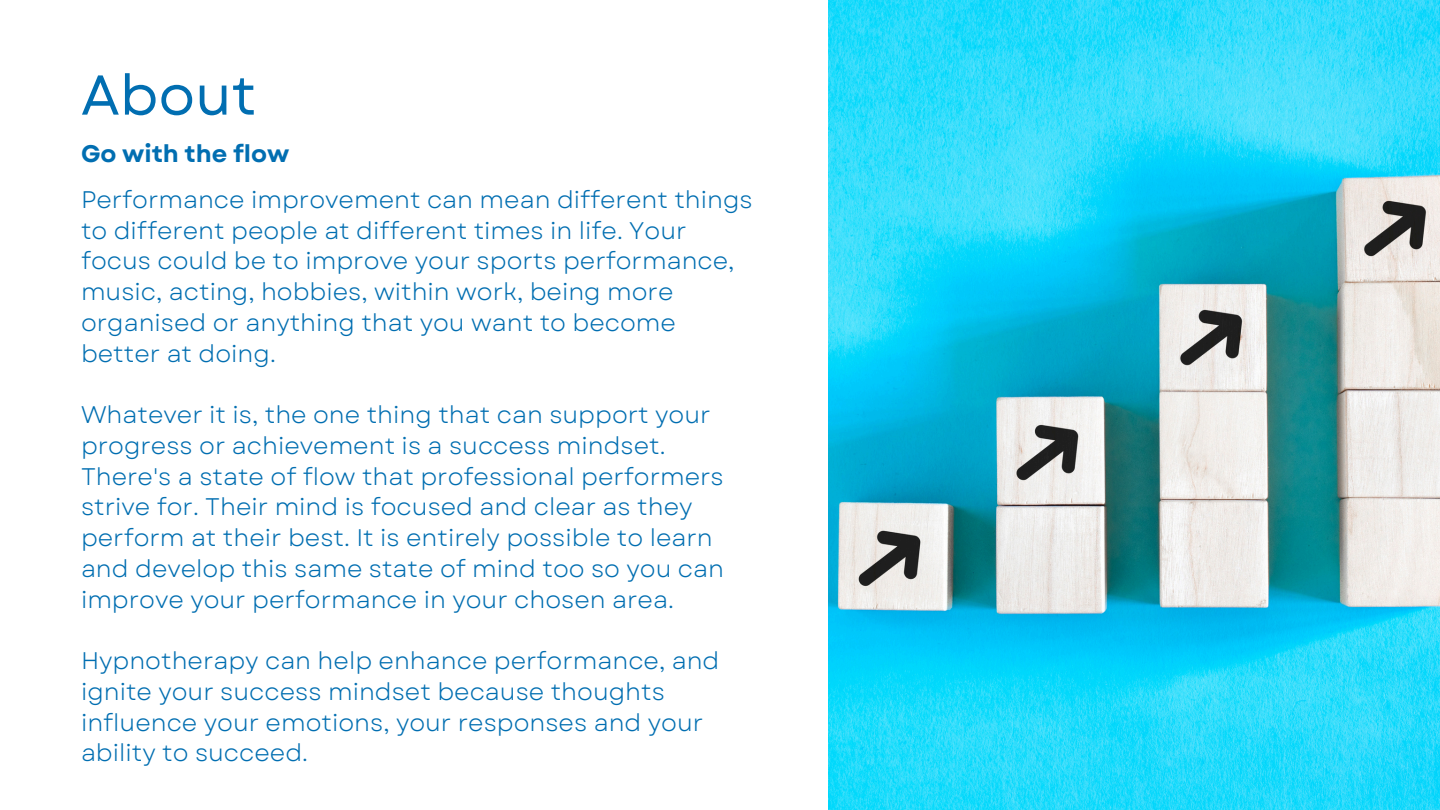
<style>
.page{position:relative;width:1440px;height:810px;background:#fff}
.page>*{position:absolute;margin:0;border:0;box-sizing:border-box;transform-origin:0 0}
.t1{font:56px "Garet";color:#016eb1}
.t2{font:24px/30.8px "Garet";color:#016eb1}
.t3{font:700 24px "Garet";color:#016eb1}
</style>
<div class="page">
<img style="left:829px;top:0;width:611px;height:810px">
<h2 class="t1" style="left:81px;top:55px;width:177px">About</h2>
<p class="t3" style="left:81px;top:136px;width:210px">Go with the flow</p>
<p class="t2" style="left:81px;top:184px;width:673px">Performance improvement can mean different things to different people at different times in life. Your focus could be to improve your sports performance, music, acting, hobbies, within work, being more organised or anything that you want to become better at doing.</p>
<p class="t2" style="left:81px;top:399px;width:645px">Whatever it is, the one thing that can support your progress or achievement is a success mindset.<br>There's a state of flow that professional performers strive for. Their mind is focused and clear as they perform at their best. It is entirely possible to learn and develop this same state of mind too so you can improve your performance in your chosen area.</p>
<p class="t2" style="left:81px;top:645px;width:640px">Hypnotherapy can help enhance performance, and ignite your success mindset because thoughts influence your emotions, your responses and your ability to succeed.</p>
</div>
